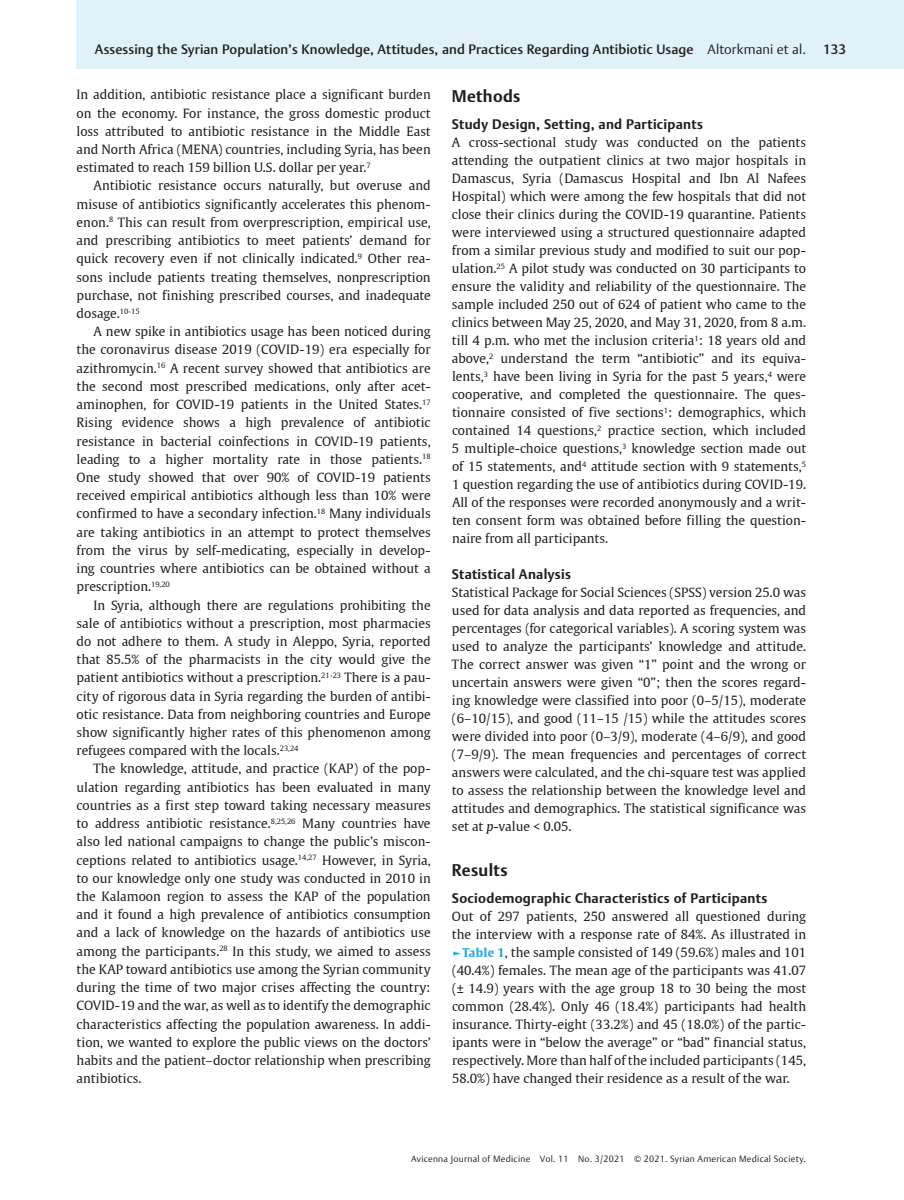
<style>
.page{position:relative;width:904px;height:1200px;background:#fff}
.page>*{position:absolute;margin:0;border:0;box-sizing:border-box;transform-origin:0 0}
.t1{font:700 16.5px "Thieme Argo 2011";letter-spacing:.02em;color:#231f20}
.t2{font:500 13.5px "Thieme Argo 2011";letter-spacing:.01em;color:#231f20}
.t3{font:700 13.5px "Thieme Argo 2011";letter-spacing:.02em;color:#231f20}
.t4{font:12.75px/18.1px "Thieme Gulliver 2011";color:#231f20;text-align:justify}
.t5{font:300 9px "Thieme Argo 2011";letter-spacing:.03em;color:#231f20}
.s1{font-weight:300}
.s2{font-style:italic}
.s3{font-weight:700;font-size:12.15px;color:#2baae1}
</style>
<div class="page">
<div style="left:77px;top:0;width:826px;height:68px;background:#e1f1f8"></div>
<p class="t2" style="left:95px;top:41px;width:712px">Assessing the Syrian Population’s Knowledge, Attitudes, and Practices Regarding Antibiotic Usage <span class="s1">Altorkmani et al.</span></p>
<p class="t2" style="left:822px;top:41px;width:25px">133</p>
<p class="t4" style="left:77px;top:85px;width:355px">In addition, antibiotic resistance place a significant burden on the economy. For instance, the gross domestic product loss attributed to antibiotic resistance in the Middle East and North Africa (MENA) countries, including Syria, has been estimated to reach 159 billion U.S. dollar per year.<sup>7</sup></p>
<p class="t4" style="left:77px;top:176px;width:355px;text-indent:17px">Antibiotic resistance occurs naturally, but overuse and misuse of antibiotics significantly accelerates this phenom&shy;enon.<sup>8</sup> This can result from overprescription, empirical use, and prescribing antibiotics to meet patients’ demand for quick recovery even if not clinically indicated.<sup>9</sup> Other rea&shy;sons include patients treating themselves, nonprescription purchase, not finishing prescribed courses, and inadequate dosage.<sup>10-15</sup></p>
<p class="t4" style="left:77px;top:322px;width:355px;text-indent:17px">A new spike in antibiotics usage has been noticed during the coronavirus disease 2019 (COVID-19) era especially for azithromycin.<sup>16</sup> A recent survey showed that antibiotics are the second most prescribed medications, only after acet&shy;aminophen, for COVID-19 patients in the United States.<sup>17<br></sup>Rising evidence shows a high prevalence of antibiotic resistance in bacterial coinfections in COVID-19 patients, leading to a higher mortality rate in those patients.<sup>18<br></sup>One study showed that over 90% of COVID-19 patients received empirical antibiotics although less than 10% were confirmed to have a secondary infection.<sup>18</sup> Many individuals are taking antibiotics in an attempt to protect themselves from the virus by self-medicating, especially in develop&shy;ing countries where antibiotics can be obtained without a prescription.<sup>19,20</sup></p>
<p class="t4" style="left:77px;top:595px;width:355px;text-indent:17px">In Syria, although there are regulations prohibiting the sale of antibiotics without a prescription, most pharmacies do not adhere to them. A study in Aleppo, Syria, reported that 85.5% of the pharmacists in the city would give the patient antibiotics without a prescription.<sup>21-23</sup> There is a pau&shy;city of rigorous data in Syria regarding the burden of antibi&shy;otic resistance. Data from neighboring countries and Europe show significantly higher rates of this phenomenon among refugees compared with the locals.<sup>23,24</sup></p>
<p class="t4" style="left:77px;top:759px;width:355px;text-indent:17px">The knowledge, attitude, and practice (KAP) of the pop&shy;ulation regarding antibiotics has been evaluated in many countries as a first step toward taking necessary measures to address antibiotic resistance.<sup>8,25,26</sup> Many countries have also led national campaigns to change the public’s miscon&shy;ceptions related to antibiotics usage.<sup>14,27</sup> However, in Syria, to our knowledge only one study was conducted in 2010 in the Kalamoon region to assess the KAP of the population and it found a high prevalence of antibiotics consumption and a lack of knowledge on the hazards of antibiotics use among the participants.<sup>28</sup> In this study, we aimed to assess the KAP toward antibiotics use among the Syrian community during the time of two major crises affecting the country:<br>COVID-19 and the war, as well as to identify the demographic characteristics affecting the population awareness. In addi&shy;tion, we wanted to explore the public views on the doctors’ habits and the patient–doctor relationship when prescribing antibiotics.</p>
<p class="t1" style="left:452px;top:85px;width:70px">Methods</p>
<p class="t3" style="left:452px;top:115px;width:252px">Study Design, Setting, and Participants</p>
<p class="t4" style="left:452px;top:133px;width:355px">A cross-sectional study was conducted on the patients attending the outpatient clinics at two major hospitals in Damascus, Syria (Damascus Hospital and Ibn Al Nafees Hospital) which were among the few hospitals that did not close their clinics during the COVID-19 quarantine. Patients were interviewed using a structured questionnaire adapted from a similar previous study and modified to suit our pop&shy;ulation.<sup>25</sup> A pilot study was conducted on 30 participants to ensure the validity and reliability of the questionnaire. The sample included 250 out of 624 of patient who came to the clinics between May 25, 2020, and May 31, 2020, from 8 a.m. till 4 p.m. who met the inclusion criteria<sup>1</sup>: 18 years old and above,<sup>2</sup> understand the term “antibiotic” and its equiva&shy;lents,<sup>3</sup> have been living in Syria for the past 5 years,<sup>4</sup> were cooperative, and completed the questionnaire. The ques&shy;tionnaire consisted of five sections<sup>1</sup>: demographics, which contained 14 questions,<sup>2</sup> practice section, which included 5 multiple-choice questions,<sup>3</sup> knowledge section made out of 15 statements, and<sup>4</sup> attitude section with 9 statements,<sup>5<br></sup>1 question regarding the use of antibiotics during COVID-19.<br>All of the responses were recorded anonymously and a writ&shy;ten consent form was obtained before filling the question&shy;naire from all participants.</p>
<p class="t3" style="left:452px;top:565px;width:120px">Statistical Analysis</p>
<p class="t4" style="left:452px;top:583px;width:355px">Statistical Package for Social Sciences (SPSS) version 25.0 was used for data analysis and data reported as frequencies, and percentages (for categorical variables). A scoring system was used to analyze the participants’ knowledge and attitude.<br>The correct answer was given “1” point and the wrong or uncertain answers were given “0”; then the scores regard&shy;ing knowledge were classified into poor (0–5/15), moderate (6–10/15), and good (11–15 /15) while the attitudes scores were divided into poor (0–3/9), moderate (4–6/9), and good (7–9/9). The mean frequencies and percentages of correct answers were calculated, and the chi-square test was applied to assess the relationship between the knowledge level and attitudes and demographics. The statistical significance was set at <span class="s2">p</span>-value &lt; 0.05.</p>
<p class="t1" style="left:452px;top:859px;width:57px">Results</p>
<p class="t3" style="left:452px;top:889px;width:317px">Sociodemographic Characteristics of Participants</p>
<p class="t4" style="left:452px;top:907px;width:355px">Out of 297 patients, 250 answered all questioned during the interview with a response rate of 84%. As illustrated in <span class="s3">►Table 1</span>, the sample consisted of 149 (59.6%) males and 101 (40.4%) females. The mean age of the participants was 41.07 (± 14.9) years with the age group 18 to 30 being the most common (28.4%). Only 46 (18.4%) participants had health insurance. Thirty-eight (33.2%) and 45 (18.0%) of the partic&shy;ipants were in “below the average” or “bad” financial status, respectively. More than half of the included participants (145, 58.0%) have changed their residence as a result of the war.</p>
<p class="t5" style="left:411px;top:1153px;width:396px">Avicenna Journal of Medicine Vol. 11 No. 3/2021 © 2021. Syrian American Medical Society.</p>
</div>
